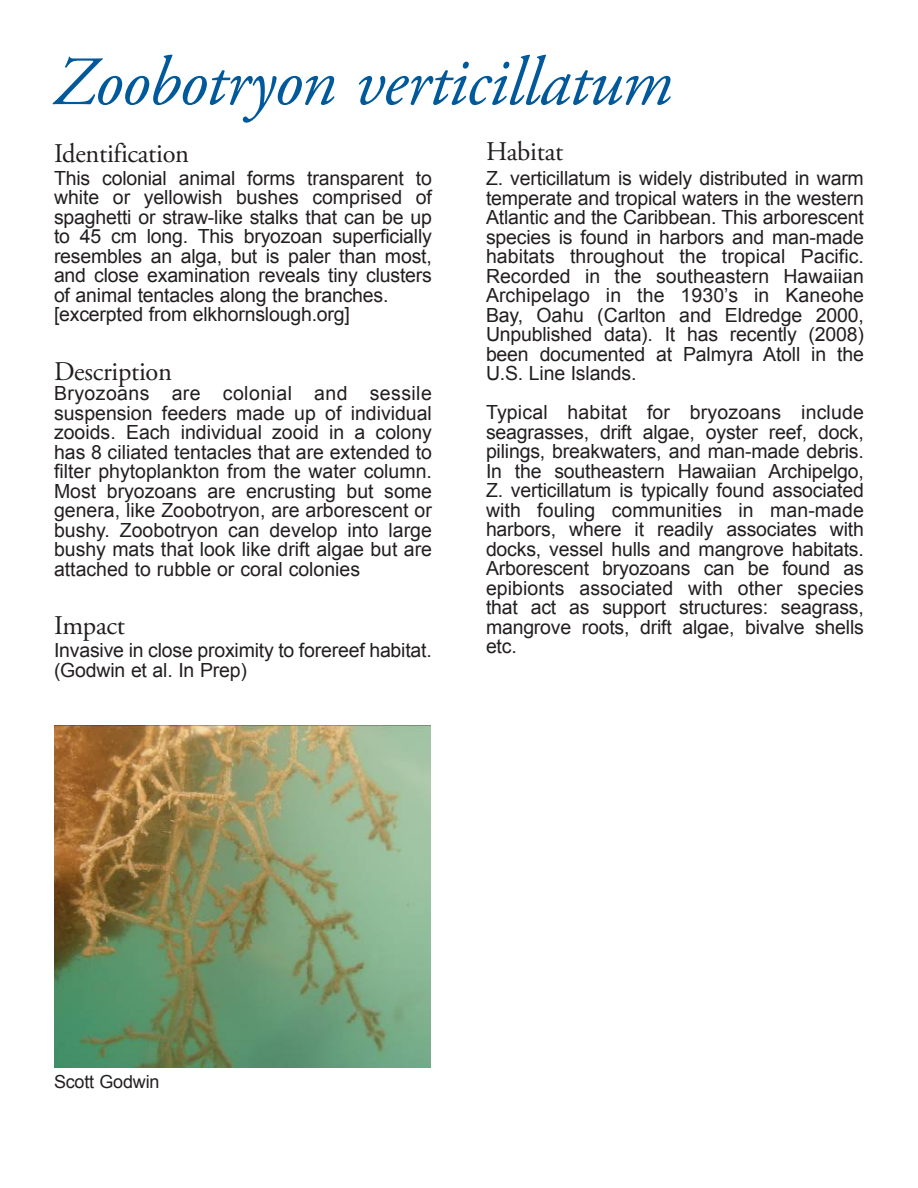
<style>
.page{position:relative;width:918px;height:1188px;background:#fff}
.page>*{position:absolute;margin:0;border:0;box-sizing:border-box;transform-origin:0 0}
.Photo_head{font:italic 69.15px "Adobe Garamond Pro";letter-spacing:-.015em;color:#00599b}
.Sidebar_head{font:27px "Adobe Garamond Pro";letter-spacing:-.01em;color:#231f20}
.Headline_level_2{font:19.5px/19.5px "Arial";letter-spacing:-.01em;color:#231f20;text-align:justify}
.Body_italic{font:19.5px/19.5px "Arial";color:#231f20;text-align:justify}
.Headline_level_2-2{font:18px "Arial";letter-spacing:-.01em;color:#231f20}
</style>
<div class="page">
<img style="left:54px;top:725px;width:376px;height:342px">
<p class="Photo_head" style="left:54px;top:41px;width:619px">Zoobotryon verticillatum</p>
<p class="Sidebar_head" style="left:54px;top:138px;width:137px">Identification</p>
<p class="Headline_level_2" style="left:54px;top:168px;width:379px">This colonial animal forms transparent to white or yellowish bushes comprised of spaghetti or straw-like stalks that can be up to 45 cm long. This bryozoan superficially resembles an alga, but is paler than most, and close examination reveals tiny clusters of animal tentacles along the branches.</p>
<p class="Headline_level_2" style="left:54px;top:305px;width:297px">[excerpted from elkhornslough.org]</p>
<p class="Sidebar_head" style="left:54px;top:355px;width:120px">Description</p>
<p class="Body_italic" style="left:54px;top:384px;width:380px">Bryozoans are colonial and sessile suspension feeders made up of individual zooids. Each individual zooid in a colony has 8 ciliated tentacles that are extended to filter phytoplankton from the water column.<br>Most bryozoans are encrusting but some genera, like Zoobotryon, are arborescent or bushy. Zoobotryon can develop into large bushy mats that look like drift algae but are attached to rubble or coral colonies</p>
<p class="Sidebar_head" style="left:486px;top:135px;width:79px">Habitat</p>
<p class="Headline_level_2" style="left:486px;top:169px;width:380px">Z. verticillatum is widely distributed in warm temperate and tropical waters in the western Atlantic and the Caribbean. This arborescent species is found in harbors and man-made habitats throughout the tropical Pacific.<br>Recorded in the southeastern Hawaiian Archipelago in the 1930’s in Kaneohe Bay, Oahu (Carlton and Eldredge 2000, Unpublished data). It has recently (2008) been documented at Palmyra Atoll in the U.S. Line Islands.</p>
<p class="Headline_level_2" style="left:486px;top:403px;width:380px">Typical habitat for bryozoans include seagrasses, drift algae, oyster reef, dock, pilings, breakwaters, and man-made debris.<br>In the southeastern Hawaiian Archipelgo, Z. verticillatum is typically found associated with fouling communities in man-made harbors, where it readily associates with docks, vessel hulls and mangrove habitats.<br>Arborescent bryozoans can be found as epibionts associated with other species that act as support structures: seagrass, mangrove roots, drift algae, bivalve shells etc.</p>
<p class="Sidebar_head" style="left:54px;top:609px;width:72px">Impact</p>
<p class="Headline_level_2" style="left:54px;top:641px;width:379px">Invasive in close proximity to forereef habitat. (Godwin et al. In Prep)</p>
<p class="Headline_level_2-2" style="left:54px;top:1070px;width:107px">Scott Godwin</p>
</div>
